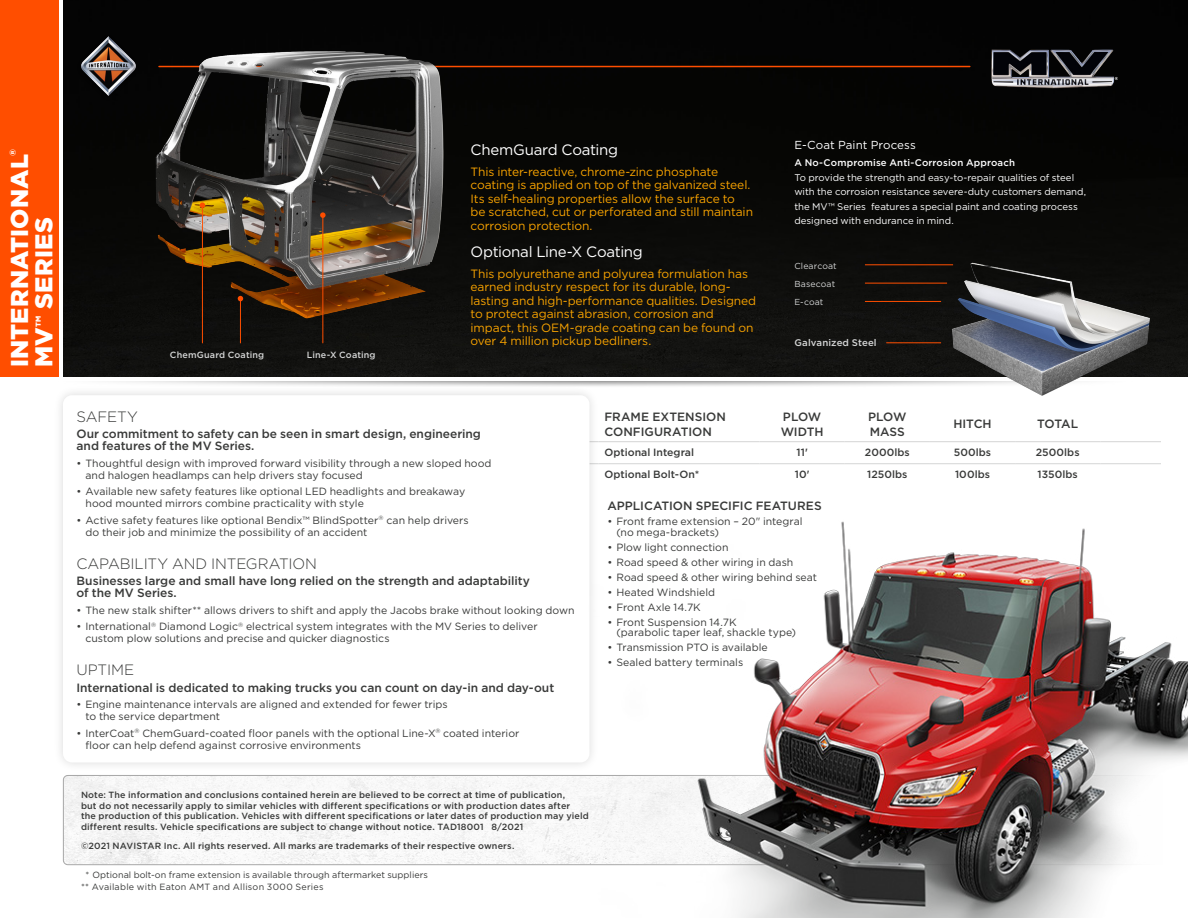
<style>
.page{position:relative;width:1188px;height:918px;background:#fff}
.page>*{position:absolute;margin:0;border:0;box-sizing:border-box;transform-origin:0 0}
.t1{font:900 24.45px "Gotham";letter-spacing:.005em;color:#fff}
.t2{font:15px "Gotham";letter-spacing:-.02em;color:#fff}
.t3{font:300 15px "Gotham";letter-spacing:-.01em;color:#393a39}
.t4{font:12px/13.5px "Gotham";letter-spacing:-.01em;color:#f7a200}
.t5{font:500 12px/15px "Gotham";color:#393a39}
.t6{font:11.55px "Gotham";letter-spacing:.005em;color:#fff}
.t7{font:10.5px/12px "Gotham";color:#393a39}
.t8{font:500 10.5px "Gotham";color:#393a39}
.t9{font:9.6px/14.4px "Gotham";color:#fff}
.t10{font:500 9.6px "Gotham";letter-spacing:.015em;color:#fff}
.t11{font:500 9.6px "Gotham";letter-spacing:.015em;color:#d4d5d5}
.t12{font:500 9px/10.5px "Gotham";letter-spacing:.015em;color:#393a39}
.t13{font:9px/12px "Gotham";letter-spacing:.01em;color:#393a39}
.t14{font:500 9px "Gotham";letter-spacing:.015em;color:#d4d5d5}
.t15{font:8.7px "Gotham";letter-spacing:.015em;color:#d4d5d5}
.t16{font:900 8.4px "Gotham";color:#fff}
</style>
<div class="page">
<hr style="left:598px;top:441px;width:162px;height:1px;background:#d4d5d5">
<hr style="left:760px;top:441px;width:85px;height:1px;background:#d4d5d5">
<hr style="left:845px;top:441px;width:85px;height:1px;background:#d4d5d5">
<hr style="left:930px;top:441px;width:85px;height:1px;background:#d4d5d5">
<hr style="left:1015px;top:441px;width:85px;height:1px;background:#d4d5d5">
<hr style="left:1100px;top:441px;width:61px;height:1px;background:#d4d5d5">
<hr style="left:598px;top:463px;width:162px;height:1px;background:#d4d5d5">
<hr style="left:760px;top:463px;width:85px;height:1px;background:#d4d5d5">
<hr style="left:845px;top:463px;width:85px;height:1px;background:#d4d5d5">
<hr style="left:930px;top:463px;width:85px;height:1px;background:#d4d5d5">
<hr style="left:1015px;top:463px;width:85px;height:1px;background:#d4d5d5">
<hr style="left:1100px;top:463px;width:61px;height:1px;background:#d4d5d5">
<img style="left:65px;top:777px;width:512px;height:86px">
<div style="left:63px;top:775px;width:1108px;height:90px;border:1px solid #000;border-radius:4px"></div>
<img style="left:63px;top:0;width:1125px;height:376px">
<hr style="left:159px;top:66px;width:811px;height:1px;background:#ff4e00">
<div style="left:0;top:0;width:58px;height:376px;background:#ff4e00"></div>
<img style="left:137px;top:36px;width:337px;height:297px">
<hr style="left:240px;top:299px;width:1px;height:44px;background:#ff4e00">
<svg style="left:238px;top:296px;width:5px;height:5px"></svg>
<hr style="left:202px;top:205px;width:1px;height:138px;background:#ff4e00">
<svg style="left:200px;top:202px;width:5px;height:6px"></svg>
<hr style="left:323px;top:215px;width:1px;height:128px;background:#ff4e00">
<svg style="left:320px;top:212px;width:6px;height:6px"></svg>
<div style="left:53px;top:385px;width:547px;height:387px;background:#f7f7f7"></div>
<div style="left:63px;top:395px;width:527px;height:368px;background:#fff;border-radius:9px"></div>
<img style="left:577px;top:521px;width:611px;height:397px">
<div style="left:77px;top:35px;width:62px;height:67px;background:#000"></div>
<img style="left:81px;top:36px;width:54px;height:59px">
<img style="left:986px;top:41px;width:133px;height:50px">
<img style="left:933px;top:259px;width:228px;height:137px">
<hr style="left:865px;top:264px;width:88px;height:1px;background:#ff4e00">
<hr style="left:865px;top:283px;width:82px;height:1px;background:#ff4e00">
<hr style="left:865px;top:301px;width:76px;height:1px;background:#ff4e00">
<hr style="left:886px;top:342px;width:55px;height:1px;background:#ff4e00">
<p class="t16" style="left:8px;top:156px;width:8px;rotate:-90deg">®</p>
<h1 class="t1" style="left:5px;top:367px;width:214px;rotate:-90deg">INTERNATIONAL</h1>
<h1 class="t1" style="left:30px;top:367px;width:151px;rotate:-90deg">MV<sup>™</sup> SERIES</h1>
<p class="t14" style="left:170px;top:350px;width:96px">ChemGuard Coating</p>
<p class="t14" style="left:307px;top:350px;width:70px">Line-X Coating</p>
<h2 class="t2" style="left:471px;top:142px;width:149px">ChemGuard Coating</h2>
<p class="t4" style="left:471px;top:165px;width:284px">This inter-reactive, chrome-zinc phosphate coating is applied on top of the galvanized steel.<br>Its self-healing properties allow the surface to be scratched, cut or perforated and still maintain corrosion protection.</p>
<h2 class="t2" style="left:471px;top:244px;width:174px">Optional Line-X Coating</h2>
<p class="t4" style="left:471px;top:267px;width:287px">This polyurethane and polyurea formulation has earned industry respect for its durable, long&shy;lasting and high-performance qualities. Designed to protect against abrasion, corrosion and impact, this OEM-grade coating can be found on over 4 million pickup bedliners.</p>
<p class="t6" style="left:794px;top:138px;width:123px">E-Coat Paint Process</p>
<p class="t10" style="left:794px;top:157px;width:222px">A No-Compromise Anti-Corrosion Approach</p>
<p class="t9" style="left:794px;top:170px;width:293px">To provide the strength and easy-to-repair qualities of steel with the corrosion resistance severe-duty customers demand, the MV™ Series features a special paint and coating process designed with endurance in mind.</p>
<p class="t15" style="left:794px;top:261px;width:44px">Clearcoat</p>
<p class="t15" style="left:794px;top:279px;width:42px">Basecoat</p>
<p class="t15" style="left:794px;top:297px;width:31px">E-coat</p>
<p class="t11" style="left:794px;top:337px;width:84px">Galvanized Steel</p>
<h2 class="t3" style="left:76px;top:408px;width:63px">SAFETY</h2>
<p class="t5" style="left:76px;top:428px;width:406px;line-height:12px">Our commitment to safety can be seen in smart design, engineering and features of the MV Series.</p>
<p class="t7" style="left:85px;top:457px;width:408px;text-indent:-9px">• Thoughtful design with improved forward visibility through a new sloped hood and halogen headlamps can help drivers stay focused</p>
<p class="t7" style="left:85px;top:485px;width:381px;text-indent:-9px">• Available new safety features like optional LED headlights and breakaway hood mounted mirrors combine practicality with style</p>
<p class="t7" style="left:86px;top:514px;width:385px;text-indent:-9px">• Active safety features like optional Bendix™ BlindSpotter<sup>®</sup> can help drivers do their job and minimize the possibility of an accident</p>
<h2 class="t3" style="left:76px;top:555px;width:242px">CAPABILITY AND INTEGRATION</h2>
<p class="t5" style="left:76px;top:575px;width:455px;line-height:12px">Businesses large and small have long relied on the strength and adaptability of the MV Series.</p>
<p class="t7" style="left:76px;top:604px;width:500px">• The new stalk shifter** allows drivers to shift and apply the Jacobs brake without looking down</p>
<p class="t7" style="left:86px;top:620px;width:454px;text-indent:-9px">• International<sup>®</sup> Diamond Logic<sup>®</sup> electrical system integrates with the MV Series to deliver custom plow solutions and precise and quicker diagnostics</p>
<h2 class="t3" style="left:76px;top:662px;width:59px">UPTIME</h2>
<p class="t5" style="left:76px;top:680px;width:479px">International is dedicated to making trucks you can count on day-in and day-out</p>
<p class="t7" style="left:85px;top:698px;width:364px;text-indent:-9px">• Engine maintenance intervals are aligned and extended for fewer trips to the service department</p>
<p class="t7" style="left:86px;top:727px;width:435px;text-indent:-9px">• InterCoat<sup>®</sup> ChemGuard-coated floor panels with the optional Line-X<sup>®</sup> coated interior floor can help defend against corrosive environments</p>
<p class="t12" style="left:81px;top:790px;width:509px">Note: The information and conclusions contained herein are believed to be correct at time of publication,<br>but do not necessarily apply to similar vehicles with different specifications or with production dates after<br>the production of this publication. Vehicles with different specifications or later dates of production may yield different results. Vehicle specifications are subject to change without notice. TAD18001 8/2021</p>
<p class="t12" style="left:81px;top:841px;width:435px">©2021 NAVISTAR Inc. All rights reserved. All marks are trademarks of their respective owners.</p>
<p class="t13" style="left:81px;top:868px;width:349px;text-indent:4px">* Optional bolt-on frame extension is available through aftermarket suppliers ** Available with Eaton AMT and Allison 3000 Series</p>
<p class="t5" style="left:604px;top:409px;width:123px">FRAME EXTENSION<br>CONFIGURATION</p>
<p class="t5" style="left:781px;top:409px;width:44px">PLOW<br>WIDTH</p>
<p class="t5" style="left:868px;top:409px;width:40px">PLOW<br>MASS</p>
<p class="t5" style="left:953px;top:416px;width:40px">HITCH</p>
<p class="t5" style="left:1037px;top:416px;width:42px">TOTAL</p>
<p class="t8" style="left:604px;top:447px;width:91px">Optional Integral</p>
<p class="t8" style="left:797px;top:447px;width:13px">11'</p>
<p class="t8" style="left:865px;top:447px;width:46px">2000lbs</p>
<p class="t8" style="left:954px;top:447px;width:39px">500lbs</p>
<p class="t8" style="left:1036px;top:447px;width:45px">2500lbs</p>
<p class="t8" style="left:604px;top:469px;width:96px">Optional Bolt-On*</p>
<p class="t8" style="left:795px;top:469px;width:16px">10'</p>
<p class="t8" style="left:867px;top:469px;width:42px">1250lbs</p>
<p class="t8" style="left:955px;top:469px;width:37px">100lbs</p>
<p class="t8" style="left:1038px;top:469px;width:42px">1350lbs</p>
<p class="t5" style="left:608px;top:498px;width:216px">APPLICATION SPECIFIC FEATURES</p>
<p class="t7" style="left:616px;top:516px;width:188px;line-height:10.5px;text-indent:-9px">• Front frame extension – 20" integral (no mega-brackets)</p>
<p class="t7" style="left:608px;top:541px;width:123px">• Plow light connection</p>
<p class="t7" style="left:608px;top:556px;width:187px">• Road speed &amp; other wiring in dash</p>
<p class="t7" style="left:608px;top:571px;width:211px">• Road speed &amp; other wiring behind seat</p>
<p class="t7" style="left:608px;top:586px;width:109px">• Heated Windshield</p>
<p class="t7" style="left:608px;top:601px;width:95px">• Front Axle 14.7K</p>
<p class="t7" style="left:616px;top:617px;width:181px;line-height:10.5px;text-indent:-9px">• Front Suspension 14.7K<br>(parabolic taper leaf, shackle type)</p>
<p class="t7" style="left:608px;top:642px;width:162px">• Transmission PTO is available</p>
<p class="t7" style="left:608px;top:657px;width:137px">• Sealed battery terminals</p>
</div>
